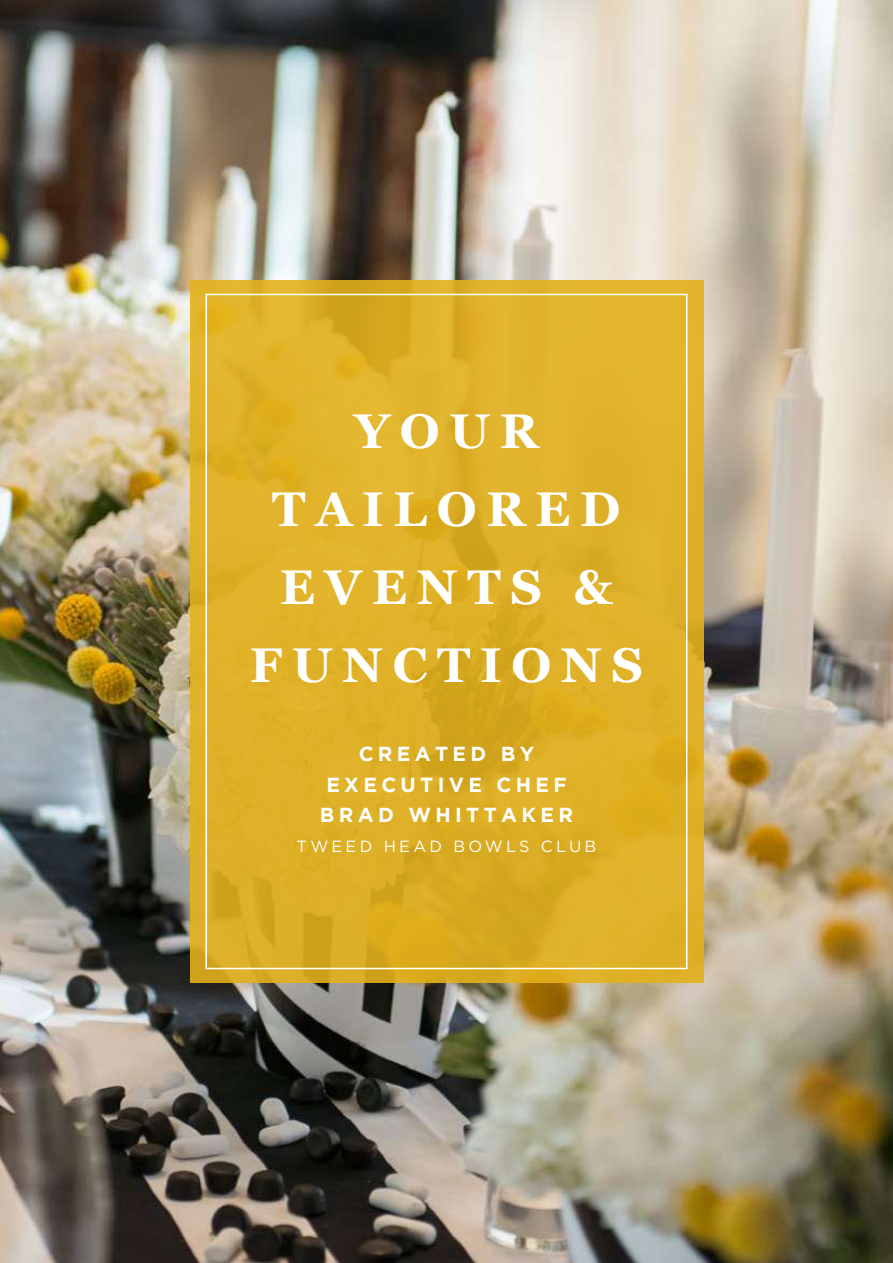
<style>
.page{position:relative;width:893px;height:1263px;background:#fff}
.page>*{position:absolute;margin:0;border:0;box-sizing:border-box;transform-origin:0 0}
.t1{font:700 48.75px/78px "Georgia";letter-spacing:.2em;color:#fff;text-align:center}
.t2{font:700 20.25px/30.3px "Gotham";letter-spacing:.215em;color:#fff;text-align:center}
.t3{font:16.2px "Gotham";letter-spacing:.2em;color:#fff}
</style>
<div class="page">
<img style="left:0;top:0;width:893px;height:1263px">
<svg style="left:190px;top:280px;width:513px;height:703px;background:#deb027"></svg>
<div style="left:205px;top:294px;width:482px;height:675px;border:2px solid #fff"></div>
<h1 class="t1" style="left:250px;top:389px;width:395px">YOUR<br>TAILORED<br>EVENTS &amp;<br>FUNCTIONS</h1>
<p class="t2" style="left:320px;top:738px;width:255px">CREATED BY<br>EXECUTIVE CHEF<br>BRAD WHITTAKER</p>
<p class="t3" style="left:297px;top:837px;width:301px">TWEED HEAD BOWLS CLUB</p>
</div>
